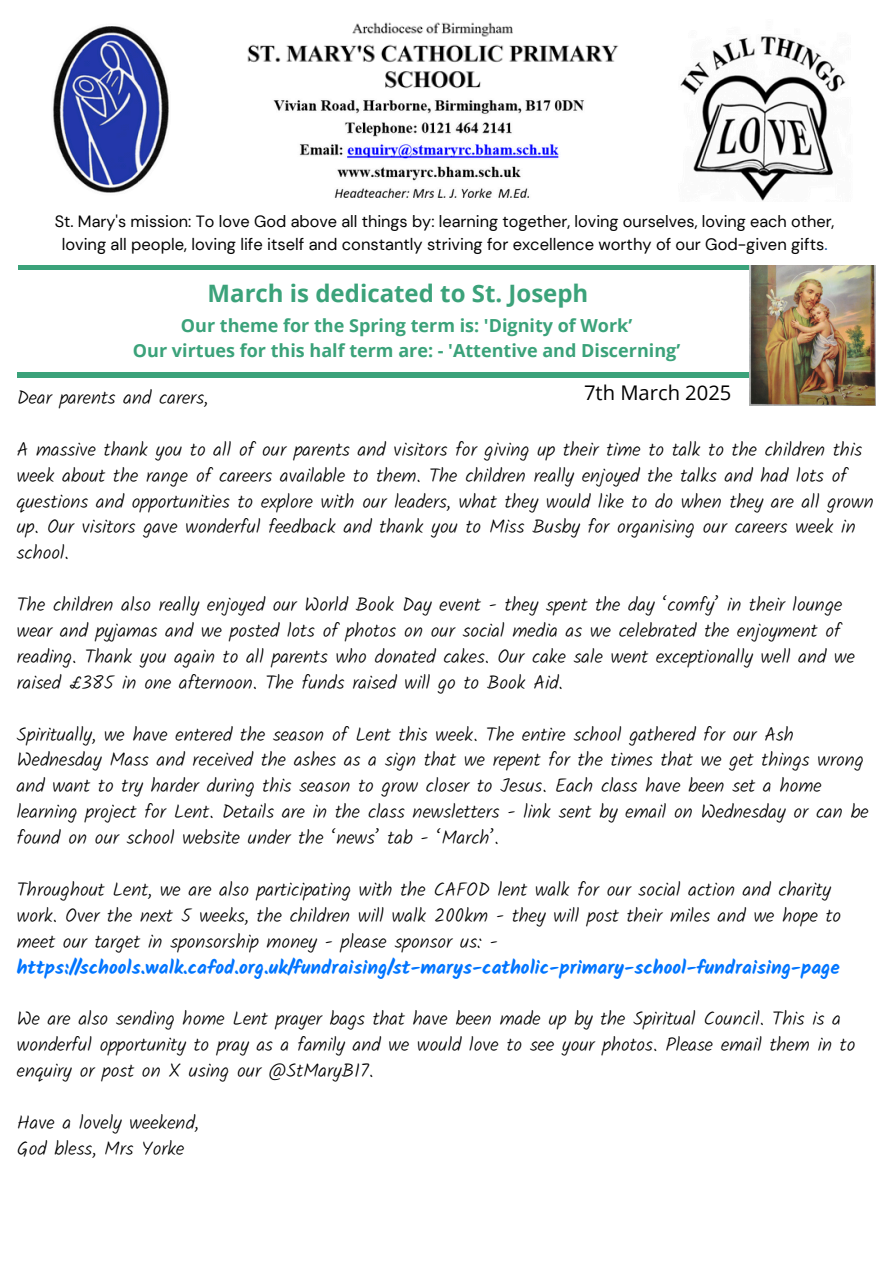
<style>
.page{position:relative;width:894px;height:1264px;background:#fff}
.page>*{position:absolute;margin:0;border:0;box-sizing:border-box;transform-origin:0 0}
.t1{font:700 24px "Open Sans";color:#3ba27a}
.t2{font:20.25px "Open Sans";color:#000}
.t3{font:300 19.2px/25.8px "Kalam";color:#000}
.t4{font:700 18px/24.8px "Open Sans";color:#3ba27a;text-align:center}
.t5{font:16.5px "DM Sans";color:#030303}
.t6{font:16.35px "DM Sans";color:#030303}
.s1{color:#004aad}
.s2{font-weight:700;color:#0075ff}
</style>
<div class="page">
<img style="left:53px;top:26px;width:116px;height:167px">
<img style="left:680px;top:36px;width:166px;height:165px">
<img style="left:247px;top:22px;width:372px;height:66px">
<img style="left:273px;top:100px;width:311px;height:98px">
<div style="left:19px;top:265px;width:856px;height:5px;background:#3ba27a"></div>
<hr style="left:17px;top:373px;width:854px;height:4px;background:#3ba27a">
<img style="left:749px;top:265px;width:126px;height:140px">
<h1 class="t6" style="left:55px;top:210px;width:781px">St. Mary's mission: To love God above all things by: learning together, loving ourselves, loving each other,</h1>
<h3 class="t5" style="left:62px;top:234px;width:767px">loving all people, loving life itself and constantly striving for excellence worthy of our God-given gifts<span class="s1">.</span></h3>
<p class="t1" style="left:207px;top:276px;width:382px">March is dedicated to St. Joseph</p>
<h2 class="t4" style="left:133px;top:312px;width:548px">Our theme for the Spring term is: 'Dignity of Work’<br>Our virtues for this half term are: - 'Attentive and Discerning’</h2>
<p class="t2" style="left:584px;top:378px;width:149px">7th March 2025</p>
<p class="t3" style="left:17px;top:384px;width:193px">Dear parents and carers,</p>
<p class="t3" style="left:17px;top:436px;width:858px">A massive thank you to all of our parents and visitors for giving up their time to talk to the children this week about the range of careers available to them. The children really enjoyed the talks and had lots of questions and opportunities to explore with our leaders, what they would like to do when they are all grown up. Our visitors gave wonderful feedback and thank you to Miss Busby for organising our careers week in school.</p>
<p class="t3" style="left:17px;top:591px;width:839px">The children also really enjoyed our World Book Day event - they spent the day ‘comfy’ in their lounge wear and pyjamas and we posted lots of photos on our social media as we celebrated the enjoyment of reading. Thank you again to all parents who donated cakes. Our cake sale went exceptionally well and we raised £385 in one afternoon. The funds raised will go to Book Aid.</p>
<p class="t3" style="left:17px;top:721px;width:853px">Spiritually, we have entered the season of Lent this week. The entire school gathered for our Ash Wednesday Mass and received the ashes as a sign that we repent for the times that we get things wrong and want to try harder during this season to grow closer to Jesus. Each class have been set a home learning project for Lent. Details are in the class newsletters - link sent by email on Wednesday or can be found on our school website under the ‘news’ tab - ‘March’.</p>
<p class="t3" style="left:17px;top:876px;width:825px">Throughout Lent, we are also participating with the CAFOD lent walk for our social action and charity work. Over the next 5 weeks, the children will walk 200km - they will post their miles and we hope to meet our target in sponsorship money - please sponsor us: - <span class="s2">https://schools.walk.cafod.org.uk/fundraising/st-marys-catholic-primary-school-fundraising-page</span></p>
<p class="t3" style="left:17px;top:1005px;width:839px">We are also sending home Lent prayer bags that have been made up by the Spiritual Council. This is a wonderful opportunity to pray as a family and we would love to see your photos. Please email them in to enquiry or post on X using our @StMaryB17.</p>
<p class="t3" style="left:17px;top:1109px;width:183px">Have a lovely weekend,<br>God bless, Mrs Yorke</p>
</div>
